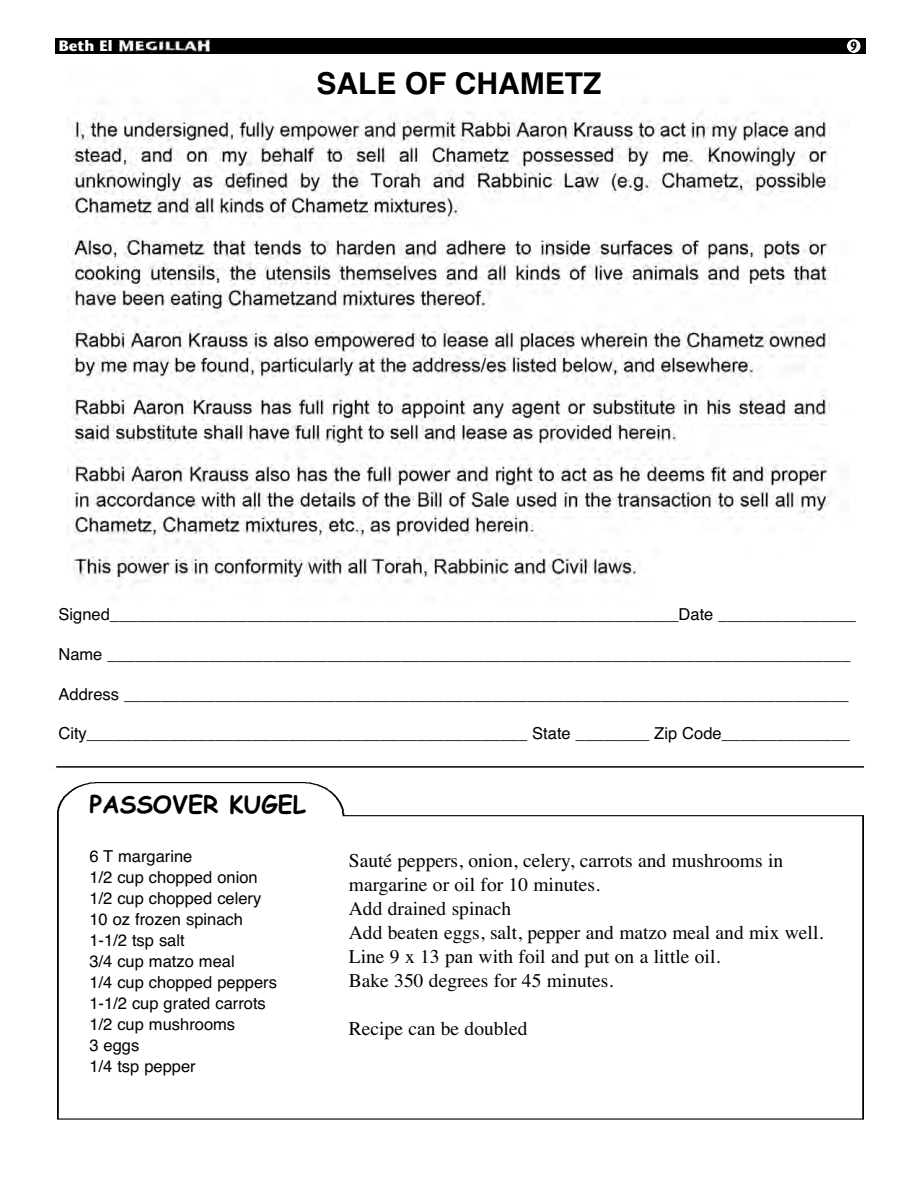
<style>
.page{position:relative;width:918px;height:1188px;background:#fff}
.page>*{position:absolute;margin:0;border:0;box-sizing:border-box;transform-origin:0 0}
.t1{font:700 30px "Helvetica";color:#000}
.t2{font:700 24px "Comic Sans MS";color:#000}
.t3{font:19.5px/24px "Times";color:#000}
.t4{font:16.5px/21px "Helvetica";color:#000}
.t5{font:700 15px "Stone Sans";color:#fff}
.t6{font:700 13.5px "Stone Sans";color:#000;scale:.7 1}
</style>
<div class="page">
<div style="left:55px;top:38px;width:810px;height:16px;background:#000"></div>
<img style="left:118px;top:40px;width:92px;height:13px">
<div style="left:847px;top:39px;width:14px;height:14px;background:#fff;border-radius:50%"></div>
<div style="left:846px;top:38px;width:16px;height:16px;border:2px solid #000;border-radius:50%"></div>
<img style="left:67px;top:112px;width:764px;height:476px">
<img style="left:57px;top:783px;width:807px;height:337px">
<hr style="left:56px;top:766px;width:808px;height:2px;background:#000">
<div style="left:89px;top:849px;width:251px;height:240px;background:#fff"></div>
<p class="t5" style="left:59px;top:40px;width:55px">Beth El</p>
<p class="t6" style="left:851px;top:41px;width:10px">9</p>
<h1 class="t1" style="left:317px;top:73px;width:286px">SALE OF CHAMETZ</h1>
<p class="t4" style="left:58px;top:606px;width:799px">Signed______________________________________________________________Date _______________</p>
<p class="t4" style="left:58px;top:645px;width:794px">Name _________________________________________________________________________________</p>
<p class="t4" style="left:58px;top:685px;width:792px">Address _______________________________________________________________________________</p>
<p class="t4" style="left:58px;top:725px;width:793px">City________________________________________________ State ________ Zip Code______________</p>
<h2 class="t2" style="left:89px;top:794px;width:218px">PASSOVER KUGEL</h2>
<p class="t4" style="left:89px;top:847px;width:189px">6 T margarine<br>1/2 cup chopped onion<br>1/2 cup chopped celery<br>10 oz frozen spinach<br>1-1/2 tsp salt<br>3/4 cup matzo meal<br>1/4 cup chopped peppers<br>1-1/2 cup grated carrots<br>1/2 cup mushrooms<br>3 eggs<br>1/4 tsp pepper</p>
<p class="t3" style="left:349px;top:850px;width:476px">Sauté peppers, onion, celery, carrots and mushrooms in margarine or oil for 10 minutes.<br>Add drained spinach<br>Add beaten eggs, salt, pepper and matzo meal and mix well.<br>Line 9 x 13 pan with foil and put on a little oil.<br>Bake 350 degrees for 45 minutes.</p>
<p class="t3" style="left:349px;top:1018px;width:180px">Recipe can be doubled</p>
</div>
